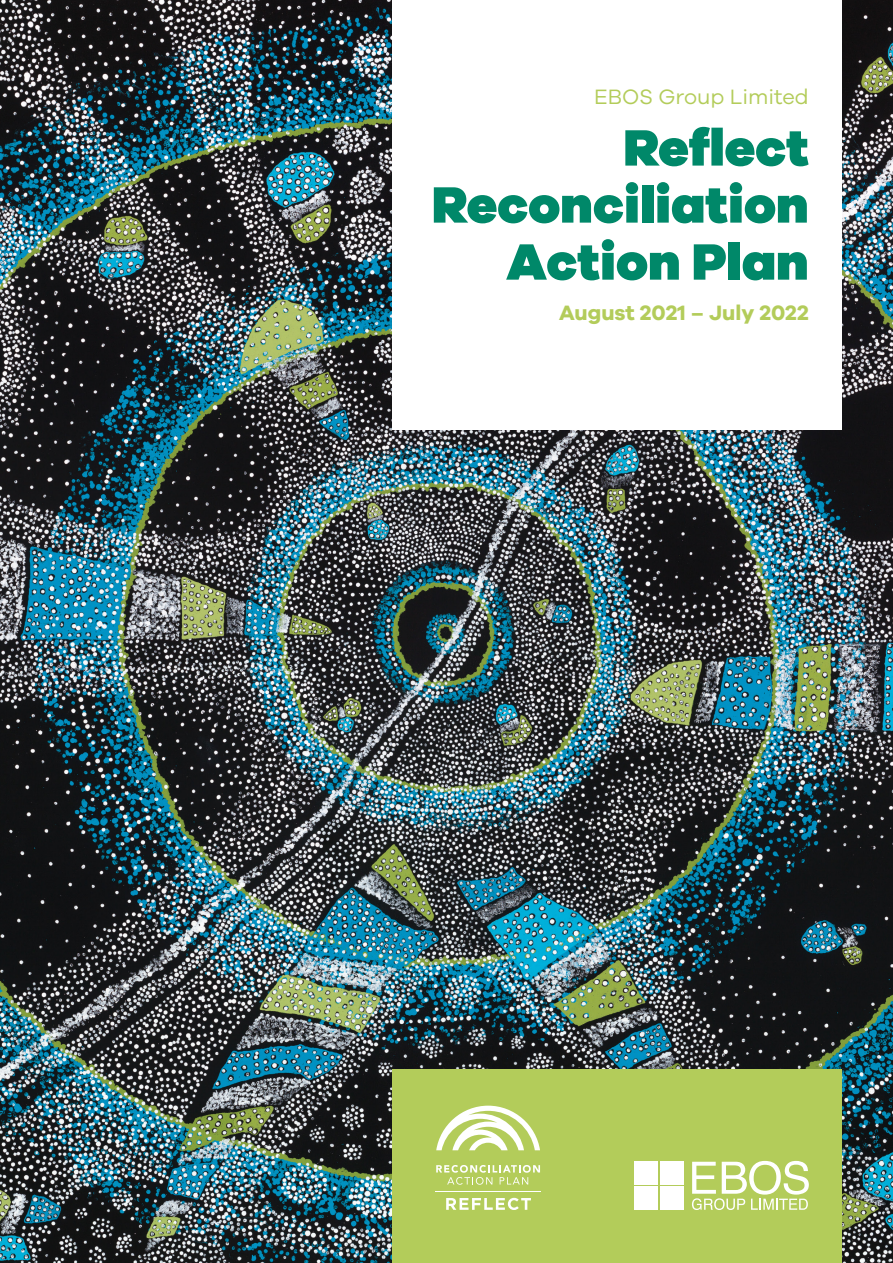
<style>
.page{position:relative;width:893px;height:1263px;background:#fff}
.page>*{position:absolute;margin:0;border:0;box-sizing:border-box;transform-origin:0 0}
.t1{font:900 52.65px/57px "Galano Grotesque";color:#008869;text-align:right}
.t2{font:700 21.45px "Galano Grotesque";color:#b3cc5a}
.t3{font:21.45px "Galano Grotesque";color:#b3cc5a}
</style>
<div class="page">
<img style="left:0;top:0;width:893px;height:1263px">
<div style="left:393px;top:0;width:449px;height:429px;background:#fff"></div>
<div style="left:393px;top:1069px;width:449px;height:194px;background:#b3cc5a"></div>
<div style="left:634px;top:1162px;width:24px;height:23px;background:#fff"></div>
<div style="left:660px;top:1162px;width:24px;height:23px;background:#fff"></div>
<div style="left:634px;top:1186px;width:24px;height:23px;background:#fff"></div>
<div style="left:660px;top:1186px;width:24px;height:23px;background:#fff"></div>
<svg style="left:692px;top:1161px;width:117px;height:49px"></svg>
<svg style="left:436px;top:1106px;width:104px;height:44px"></svg>
<svg style="left:436px;top:1165px;width:104px;height:20px"></svg>
<hr style="left:435px;top:1191px;width:106px;height:1px;background:#fff">
<svg style="left:446px;top:1198px;width:85px;height:12px"></svg>
<p class="t3" style="left:594px;top:84px;width:216px">EBOS Group Limited</p>
<p class="t1" style="left:432px;top:117px;width:378px">Reflect<br>Reconciliation<br>Action Plan</p>
<p class="t2" style="left:559px;top:299px;width:251px">August 2021 – July 2022</p>
</div>
